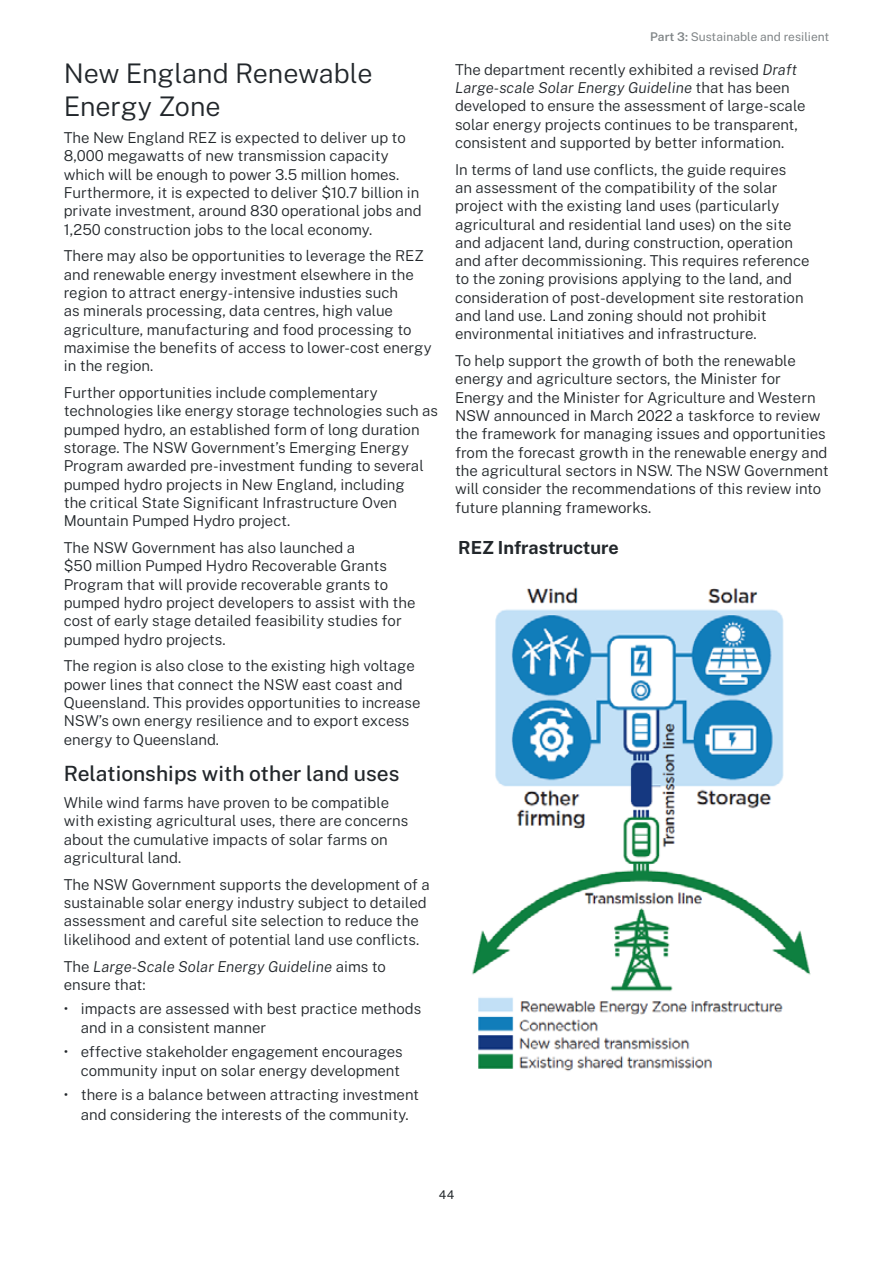
<style>
.page{position:relative;width:893px;height:1263px;background:#fff}
.page>*{position:absolute;margin:0;border:0;box-sizing:border-box;transform-origin:0 0}
.Heading_2{font:300 27px/33px "Public Sans";color:#22272b}
.Heading_3{font:500 21px "Public Sans";color:#22272b}
.Infographic_-_headin{font:700 18px "Public Sans";color:#22272b}
.Body{font:300 15px/18.3px "Public Sans";color:#22272b}
.Body-2{font:italic 300 15px/18.3px "Public Sans";color:#22272b}
.t1{font:12px "Public Sans";color:#808587}
.t2{font:12px "Public Sans";color:#22272b}
.s1{font-style:normal}
.s2{font-weight:600}
.s3{font-style:italic}
</style>
<div class="page">
<img style="left:472px;top:587px;width:339px;height:484px">
<h2 class="Heading_2" style="left:64px;top:55px;width:310px">New England Renewable<br>Energy Zone</h2>
<p class="Body" style="left:64px;top:128px;width:359px">The New England REZ is expected to deliver up to 8,000 megawatts of new transmission capacity which will be enough to power 3.5 million homes.<br>Furthermore, it is expected to deliver $10.7 billion in private investment, around 830 operational jobs and 1,250 construction jobs to the local economy.</p>
<p class="Body" style="left:64px;top:246px;width:369px">There may also be opportunities to leverage the REZ and renewable energy investment elsewhere in the region to attract energy-intensive industies such<br>as minerals processing, data centres, high value agriculture, manufacturing and food processing to maximise the benefits of access to lower-cost energy in the region.</p>
<p class="Body" style="left:64px;top:383px;width:376px">Further opportunities include complementary technologies like energy storage technologies such as pumped hydro, an established form of long duration storage. The NSW Government’s Emerging Energy Program awarded pre-investment funding to several pumped hydro projects in New England, including<br>the critical State Significant Infrastructure Oven Mountain Pumped Hydro project.</p>
<p class="Body" style="left:64px;top:537px;width:353px">The NSW Government has also launched a<br>$50 million Pumped Hydro Recoverable Grants Program that will provide recoverable grants to pumped hydro project developers to assist with the cost of early stage detailed feasibility studies for pumped hydro projects.</p>
<p class="Body" style="left:64px;top:656px;width:358px">The region is also close to the existing high voltage power lines that connect the NSW east coast and Queensland. This provides opportunities to increase NSW’s own energy resilience and to export excess energy to Queensland.</p>
<h3 class="Heading_3" style="left:64px;top:758px;width:337px">Relationships with other land uses</h3>
<p class="Body" style="left:64px;top:792px;width:346px">While wind farms have proven to be compatible with existing agricultural uses, there are concerns about the cumulative impacts of solar farms on agricultural land.</p>
<p class="Body" style="left:64px;top:874px;width:368px">The NSW Government supports the development of a sustainable solar energy industry subject to detailed assessment and careful site selection to reduce the likelihood and extent of potential land use conflicts.</p>
<p class="Body-2" style="left:64px;top:956px;width:324px"><span class="s1">The</span> Large-Scale Solar Energy Guideline <span class="s1">aims to ensure that:</span></p>
<p class="Body" style="left:81px;top:997px;width:342px;line-height:19.5px;text-indent:-17px">• impacts are assessed with best practice methods and in a consistent manner</p>
<p class="Body" style="left:64px;top:1041px;width:341px;line-height:19.5px;text-align:right">• effective stakeholder engagement encourages community input on solar energy development</p>
<p class="Body" style="left:64px;top:1084px;width:357px;line-height:19.5px;text-align:center">• there is a balance between attracting investment and considering the interests of the community.</p>
<p class="t1" style="left:650px;top:28px;width:180px"><span class="s2">Part 3:</span> Sustainable and resilient</p>
<p class="Body" style="left:455px;top:59px;width:352px">The department recently exhibited a revised <span class="s3">Draft Large-scale Solar Energy Guideline</span> that has been developed to ensure the assessment of large-scale solar energy projects continues to be transparent, consistent and supported by better information.</p>
<p class="Body" style="left:455px;top:159px;width:356px">In terms of land use conflicts, the guide requires<br>an assessment of the compatibility of the solar project with the existing land uses (particularly agricultural and residential land uses) on the site and adjacent land, during construction, operation and after decommissioning. This requires reference to the zoning provisions applying to the land, and consideration of post-development site restoration and land use. Land zoning should not prohibit environmental initiatives and infrastructure.</p>
<p class="Body" style="left:455px;top:351px;width:375px">To help support the growth of both the renewable energy and agriculture sectors, the Minister for Energy and the Minister for Agriculture and Western NSW announced in March 2022 a taskforce to review the framework for managing issues and opportunities from the forecast growth in the renewable energy and the agricultural sectors in NSW. The NSW Government will consider the recommendations of this review into future planning frameworks.</p>
<p class="Infographic_-_headin" style="left:458px;top:534px;width:162px">REZ Infrastructure</p>
<p class="t2" style="left:439px;top:1186px;width:17px">44</p>
</div>
